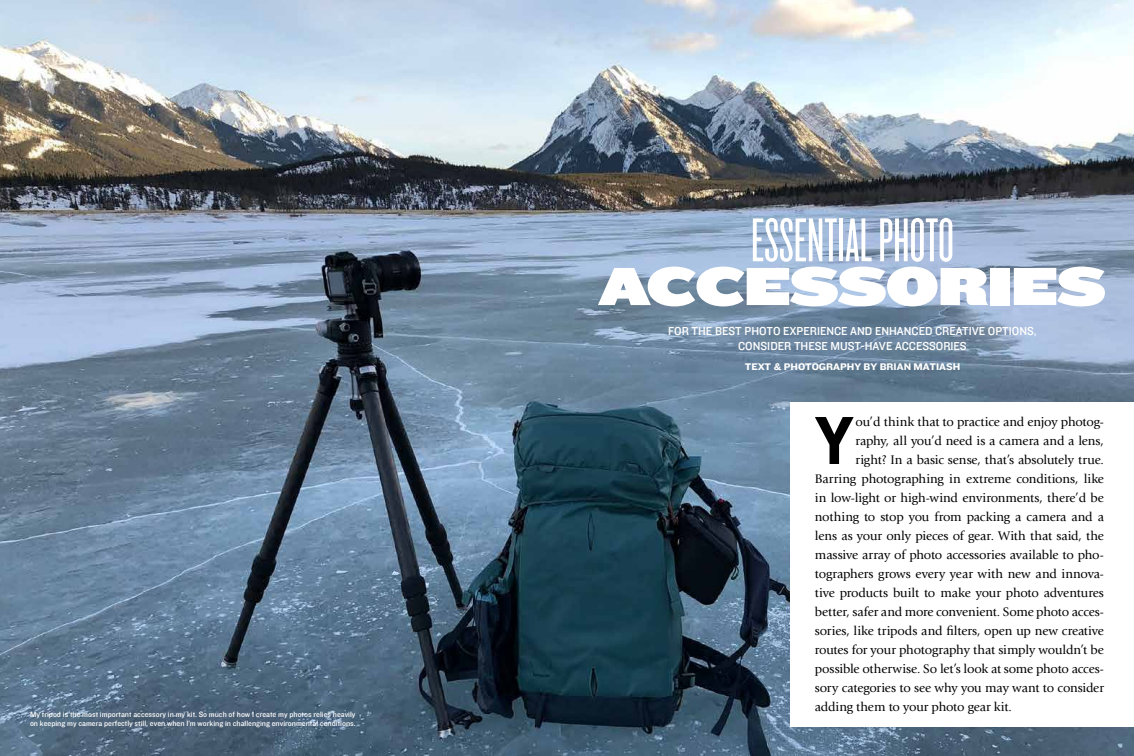
<style>
.page{position:relative;width:1134px;height:756px;background:#fff}
.page>*{position:absolute;margin:0;border:0;box-sizing:border-box;transform-origin:0 0}
.t1{font:700 68.1px "DIN2014";color:#000}
.t2{font:64.3px "Knockout HTF26 Junior Flyweight";color:#fff}
.t3{font:55.7px "Knockout HTF94 Ultmt Sumo";letter-spacing:-.01em;color:#fff}
.t4{font:13px "Giovanni Std";letter-spacing:-.01em;color:#000}
.t5{font:12px/15px "Knockout HTF31 Junior Middlewt";color:#fff;text-align:center}
.t6{font:10px "Knockout HTF52 Cruiserweight";color:#fff}
.t7{font:8px/9px "Knockout HTF31 Junior Middlewt";color:#fff}
</style>
<div class="page">
<img style="left:0;top:0;width:1134px;height:756px">
<div style="left:790px;top:402px;width:344px;height:324px;background:#fff"></div>
<p class="t7" style="left:30px;top:710px;width:327px">My tripod is the most important accessory in my kit. So much of how I create my photos relies heavily on keeping my camera perfectly still, even when I’m working in challenging environmental conditions.</p>
<h2 class="t2" style="left:751px;top:208px;width:204px">ESSENTIAL PHOTO</h2>
<h3 class="t3" style="left:599px;top:254px;width:508px">ACCESSORIES</h3>
<p class="t5" style="left:668px;top:324px;width:370px">FOR THE BEST PHOTO EXPERIENCE AND ENHANCED CREATIVE OPTIONS,<br>CONSIDER THESE MUST-HAVE ACCESSORIES</p>
<p class="t6" style="left:745px;top:361px;width:217px">TEXT &amp; PHOTOGRAPHY BY BRIAN MATIASH</p>
<h1 class="t1" style="left:814px;top:395px;width:41px">Y</h1>
<p class="t4" style="left:856px;top:414px;width:250px">ou’d think that to practice and enjoy photog-</p>
<p class="t4" style="left:856px;top:433px;width:250px">raphy, all you’d need is a camera and a lens,</p>
<p class="t4" style="left:856px;top:452px;width:250px">right? In a basic sense, that’s absolutely true.</p>
<p class="t4" style="left:815px;top:471px;width:291px">Barring photographing in extreme conditions, like</p>
<p class="t4" style="left:815px;top:490px;width:291px">in low-light or high-wind environments, there’d be</p>
<p class="t4" style="left:815px;top:509px;width:291px">nothing to stop you from packing a camera and a</p>
<p class="t4" style="left:815px;top:528px;width:291px">lens as your only pieces of gear. With that said, the</p>
<p class="t4" style="left:815px;top:547px;width:291px">massive array of photo accessories available to pho-</p>
<p class="t4" style="left:815px;top:566px;width:291px">tographers grows every year with new and innova-</p>
<p class="t4" style="left:815px;top:585px;width:291px">tive products built to make your photo adventures</p>
<p class="t4" style="left:815px;top:605px;width:291px">better, safer and more convenient. Some photo acces-</p>
<p class="t4" style="left:815px;top:624px;width:291px">sories, like tripods and filters, open up new creative</p>
<p class="t4" style="left:815px;top:643px;width:291px">routes for your photography that simply wouldn’t be</p>
<p class="t4" style="left:815px;top:662px;width:291px">possible otherwise. So let’s look at some photo acces-</p>
<p class="t4" style="left:815px;top:681px;width:291px">sory categories to see why you may want to consider</p>
<p class="t4" style="left:815px;top:700px;width:199px">adding them to your photo gear kit.</p>
</div>
